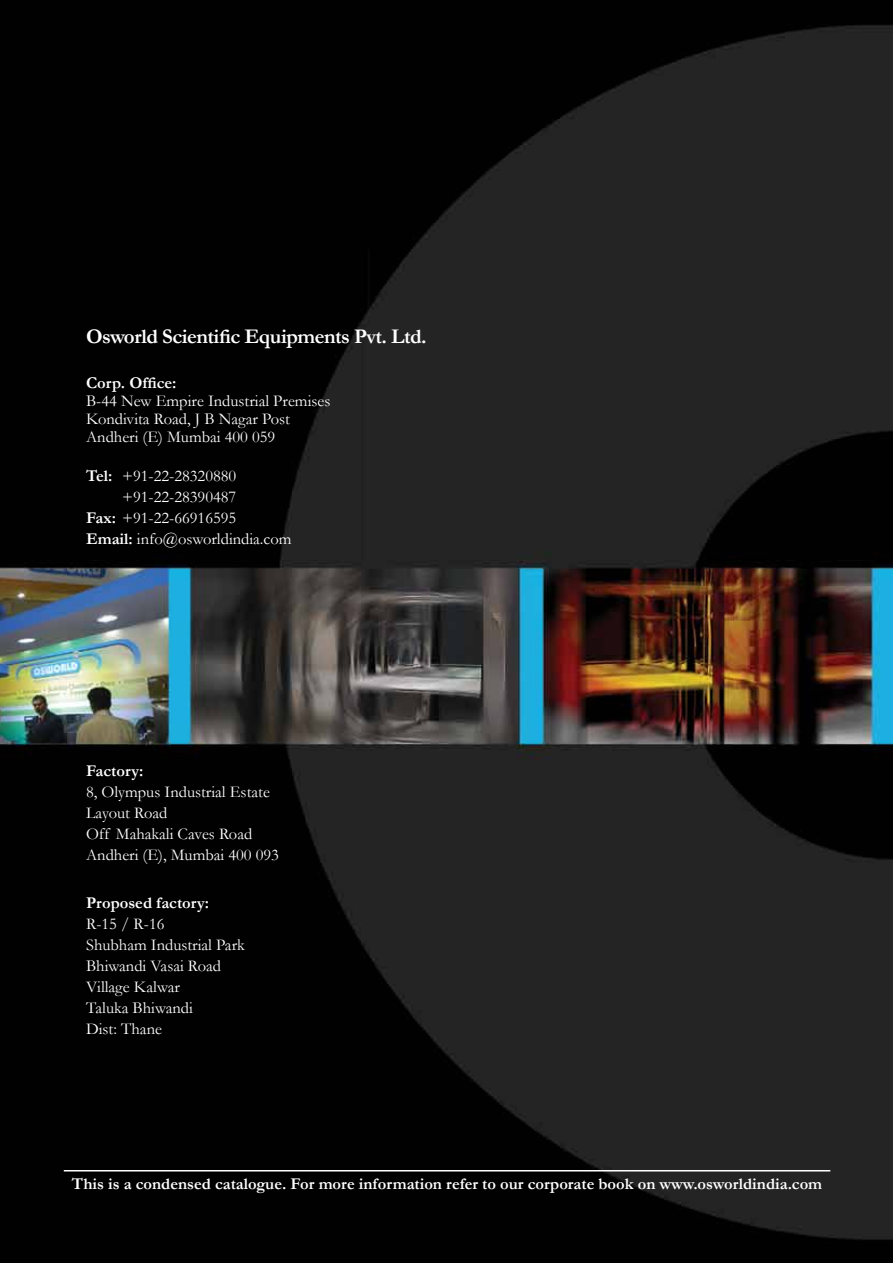
<style>
.page{position:relative;width:893px;height:1263px;background:#fff}
.page>*{position:absolute;margin:0;border:0;box-sizing:border-box;transform-origin:0 0}
.t1{font:700 21px "Garamond";letter-spacing:-.025em;color:#fff}
.t2{font:16.5px/21px "Garamond";color:#fff}
.t3{font:700 16.5px "Garamond";color:#fff}
.s1{font-weight:700}
</style>
<div class="page">
<img style="left:0;top:0;width:893px;height:1263px">
<hr style="left:64px;top:1170px;width:766px;height:1px;background:#fff">
<p class="t1" style="left:86px;top:322px;width:342px">Osworld Scientific Equipments Pvt. Ltd.</p>
<p class="t3" style="left:86px;top:372px;width:92px">Corp. Office:</p>
<p class="t2" style="left:86px;top:392px;width:246px;line-height:18px">B-44 New Empire Industrial Premises<br>Kondivita Road, J B Nagar Post<br>Andheri (E) Mumbai 400 059</p>
<p class="t2" style="left:86px;top:465px;width:152px"><span class="s1">Tel:</span> +91-22-28320880</p>
<p class="t2" style="left:122px;top:486px;width:116px">+91-22-28390487</p>
<p class="t2" style="left:86px;top:507px;width:152px"><span class="s1">Fax:</span> +91-22-66916595</p>
<p class="t2" style="left:86px;top:528px;width:207px"><span class="s1">Email:</span> info@osworldindia.com</p>
<p class="t3" style="left:86px;top:760px;width:59px">Factory:</p>
<p class="t2" style="left:86px;top:781px;width:194px">8, Olympus Industrial Estate<br>Layout Road<br>Off Mahakali Caves Road<br>Andheri (E), Mumbai 400 093</p>
<p class="t3" style="left:86px;top:892px;width:125px">Proposed factory:</p>
<p class="t2" style="left:86px;top:913px;width:160px">R-15 / R-16<br>Shubham Industrial Park<br>Bhiwandi Vasai Road<br>Village Kalwar<br>Taluka Bhiwandi<br>Dist: Thane</p>
<p class="t3" style="left:72px;top:1172px;width:752px">This is a condensed catalogue. For more information refer to our corporate book on www.osworldindia.com</p>
</div>
